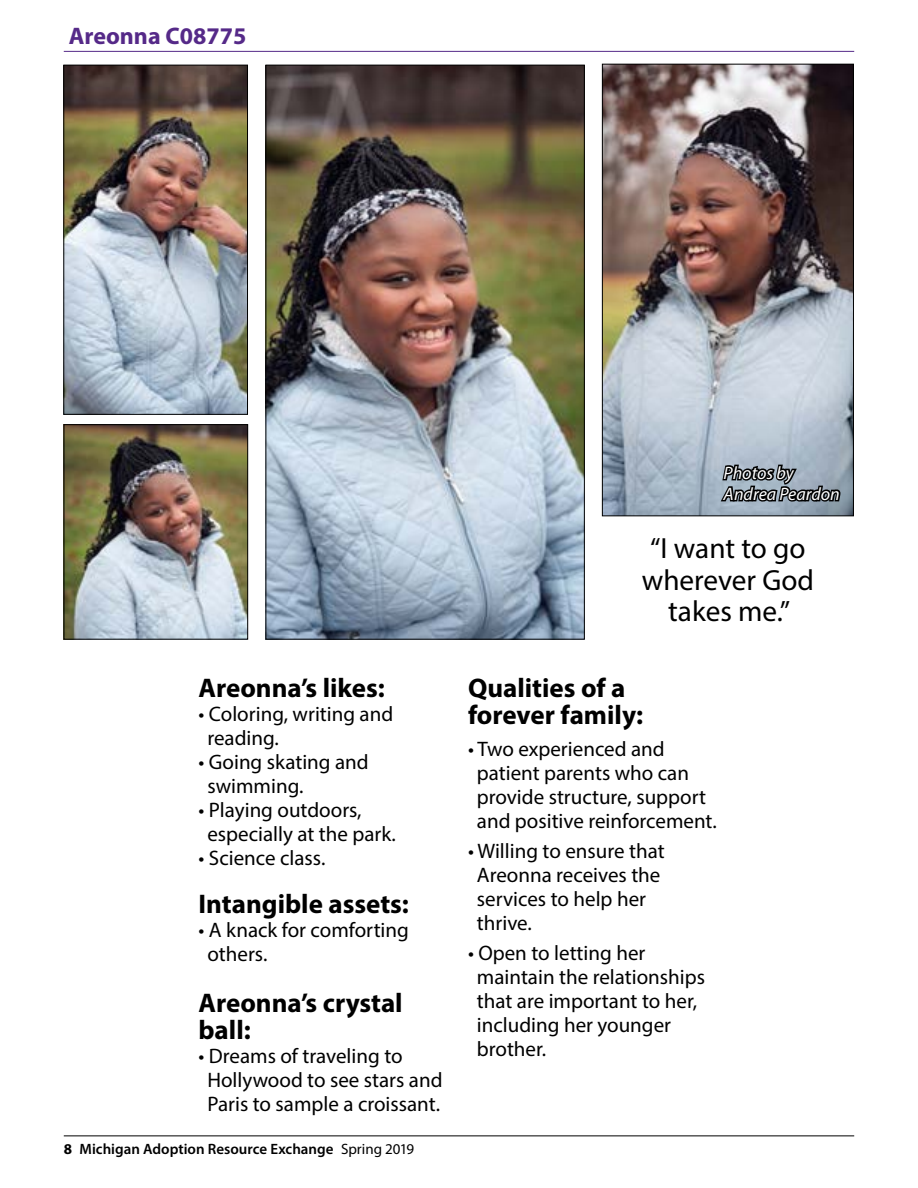
<style>
.page{position:relative;width:918px;height:1188px;background:#fff}
.page>*{position:absolute;margin:0;border:0;box-sizing:border-box;transform-origin:0 0}
.t1{font:29.25px/31.5px "Myriad Pro";color:#000;text-align:center}
.t2{font:700 27px/27px "Myriad Pro";color:#000}
.t3{font:700 24px "Myriad Pro";color:#552988}
.t4{font:21px/24px "Myriad Pro";color:#000}
.t5{font:italic 18px/21px "Myriad Pro";color:#fff}
.t6{font:600 15px "Myriad Pro";color:#000}
.s1{font-weight:700}
.s2{font-weight:400}
</style>
<div class="page">
<hr style="left:64px;top:1136px;width:790px;height:1px;background:#000">
<hr style="left:64px;top:51px;width:790px;height:1px;background:#552988">
<img style="left:65px;top:67px;width:181px;height:346px">
<div style="left:63px;top:65px;width:185px;height:350px;border:1px solid #000"></div>
<img style="left:268px;top:67px;width:315px;height:571px">
<img style="left:604px;top:66px;width:248px;height:448px">
<div style="left:602px;top:64px;width:252px;height:452px;border:1px solid #000"></div>
<img style="left:66px;top:426px;width:180px;height:212px">
<div style="left:64px;top:424px;width:184px;height:216px;border:1px solid #000"></div>
<svg style="left:718px;top:463px;width:124px;height:54px"></svg>
<p class="t3" style="left:69px;top:20px;width:179px">Areonna C08775</p>
<p class="t2" style="left:199px;top:674px;width:188px">Areonna’s likes:</p>
<p class="t4" style="left:207px;top:702px;width:187px;text-indent:-9px">• Coloring, writing and reading.</p>
<p class="t4" style="left:207px;top:750px;width:163px;text-indent:-9px">• Going skating and swimming.</p>
<p class="t4" style="left:207px;top:798px;width:190px;text-indent:-9px">• Playing outdoors, especially at the park.</p>
<p class="t4" style="left:199px;top:846px;width:128px">• Science class.</p>
<p class="t2" style="left:199px;top:890px;width:212px">Intangible assets:</p>
<p class="t4" style="left:207px;top:918px;width:203px;text-indent:-9px">• A knack for comforting others.</p>
<p class="t2" style="left:199px;top:989px;width:206px">Areonna’s crystal ball:</p>
<p class="t4" style="left:207px;top:1044px;width:237px;text-indent:-9px">• Dreams of traveling to<br>Hollywood to see stars and<br>Paris to sample a croissant.</p>
<p class="t6" style="left:64px;top:1140px;width:352px"><span class="s1">8</span> Michigan Adoption Resource Exchange <span class="s2">Spring 2019</span></p>
<p class="t5" style="left:724px;top:462px;width:118px">Photos by<br>Andrea Peardon</p>
<h1 class="t1" style="left:642px;top:532px;width:174px">“I want to go wherever God takes me.”</h1>
<p class="t2" style="left:468px;top:674px;width:177px">Qualities of a forever family:</p>
<p class="t4" style="left:477px;top:736px;width:241px;text-indent:-9px">• Two experienced and patient parents who can provide structure, support and positive reinforcement.</p>
<p class="t4" style="left:477px;top:838px;width:189px;text-indent:-9px">• Willing to ensure that<br>Areonna receives the services to help her thrive.</p>
<p class="t4" style="left:477px;top:940px;width:230px;text-indent:-9px">• Open to letting her maintain the relationships that are important to her, including her younger brother.</p>
</div>
